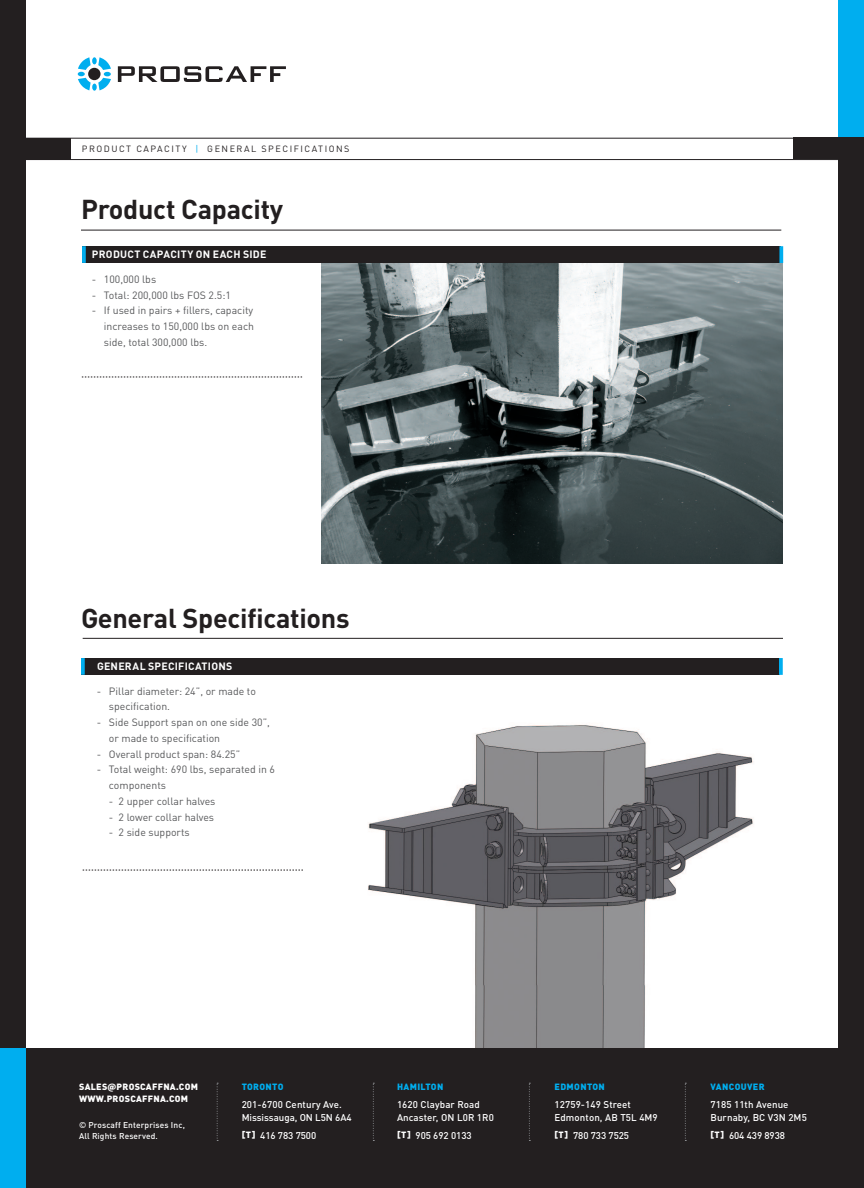
<style>
.page{position:relative;width:864px;height:1188px;background:#fff}
.page>*{position:absolute;margin:0;border:0;box-sizing:border-box;transform-origin:0 0}
.t1{font:700 27px "DIN Pro";letter-spacing:-.01em;color:#231f20}
.t2{font:10.5px/15.8px "DIN Pro";color:#57585a}
.t3{font:700 10.5px "DIN Pro";letter-spacing:.025em;color:#fff}
.t4{font:500 9.75px/13.5px "DIN Pro";letter-spacing:.01em;color:#fff}
.t5{font:900 9px/12.8px "DIN Pro";letter-spacing:.03em;color:#fff}
.t6{font:9px "DIN Pro";letter-spacing:.17em;color:#231f20}
.t7{font:900 9px "DIN Pro";letter-spacing:.04em;color:#00aeef}
.t8{font:500 8.4px/11.4px "DIN Pro";letter-spacing:.015em;color:#fff}
.s1{color:#00aeef}
.s2{font-weight:900;font-size:9px}
</style>
<div class="page">
<img style="left:321px;top:263px;width:462px;height:301px">
<img style="left:368px;top:725px;width:385px;height:323px">
<div style="left:0;top:138px;width:843px;height:22px;border:1px solid #231f20"></div>
<div style="left:0;top:138px;width:70px;height:22px;background:#231f20"></div>
<div style="left:794px;top:137px;width:70px;height:22px;background:#231f20"></div>
<div style="left:20px;top:1048px;width:824px;height:140px;background:#231f20"></div>
<div style="left:0;top:0;width:26px;height:1048px;background:#231f20"></div>
<div style="left:0;top:1048px;width:26px;height:140px;background:#00aeef"></div>
<div style="left:838px;top:136px;width:26px;height:1052px;background:#231f20"></div>
<div style="left:838px;top:0;width:26px;height:136px;background:#00aeef"></div>
<hr style="left:83px;top:638px;width:700px;height:1px;background:#231f20">
<svg style="left:83px;top:870px;width:220px;height:1px"></svg>
<div style="left:82px;top:658px;width:698px;height:17px;background:#231f20"></div>
<svg style="left:81px;top:658px;width:4px;height:17px"></svg>
<svg style="left:779px;top:658px;width:4px;height:17px"></svg>
<hr style="left:81px;top:230px;width:700px;height:1px;background:#231f20">
<div style="left:83px;top:246px;width:698px;height:17px;background:#231f20"></div>
<svg style="left:82px;top:246px;width:4px;height:17px"></svg>
<svg style="left:779px;top:246px;width:4px;height:17px"></svg>
<svg style="left:78px;top:57px;width:33px;height:34px"></svg>
<div style="left:88px;top:68px;width:13px;height:12px;background:#231f20;border-radius:50%"></div>
<svg style="left:118px;top:66px;width:168px;height:16px"></svg>
<svg style="left:82px;top:377px;width:220px;height:1px"></svg>
<svg style="left:217px;top:1083px;width:1px;height:58px"></svg>
<svg style="left:373px;top:1083px;width:1px;height:58px"></svg>
<svg style="left:529px;top:1083px;width:1px;height:58px"></svg>
<svg style="left:685px;top:1083px;width:1px;height:58px"></svg>
<p class="t6" style="left:82px;top:142px;width:269px">product capacity <span class="s1">|</span> general specifications</p>
<h1 class="t1" style="left:81px;top:191px;width:204px">PRODUCT CAPACITY</h1>
<p class="t3" style="left:92px;top:247px;width:176px">PRODUCT CAPACITY ON EACH SI DE</p>
<p class="t2" style="left:92px;top:271px;width:66px">- 100,000 lbs</p>
<p class="t2" style="left:92px;top:287px;width:102px">- Total: 200,000 lbs FOS</p>
<p class="t2" style="left:209px;top:287px;width:24px">2.5:1</p>
<p class="t2" style="left:104px;top:302px;width:152px;text-align:justify;text-indent:-12px">- If used in pairs + fillers, capacity increases to 150,000 lbs on each side, total 300,000 lbs.</p>
<h1 class="t1" style="left:81px;top:599px;width:270px">GENERAL SPECIFICATIONS</h1>
<p class="t3" style="left:97px;top:659px;width:137px">GENERAL SPECI FICATIONS</p>
<p class="t2" style="left:109px;top:683px;width:149px;text-indent:-12px">- Pillar diameter: 24”, or made to specification.</p>
<p class="t2" style="left:109px;top:714px;width:163px;text-indent:-12px">- Side Support span on one side 30”, or made to specification</p>
<p class="t2" style="left:97px;top:746px;width:145px">- Overall product span: 84.25”</p>
<p class="t2" style="left:109px;top:761px;width:168px;text-indent:-12px">- Total weight: 690 lbs, separated in 6 components</p>
<p class="t2" style="left:109px;top:793px;width:108px">- 2 upper collar halves</p>
<p class="t2" style="left:109px;top:809px;width:107px">- 2 lower collar halves</p>
<p class="t2" style="left:109px;top:824px;width:82px">- 2 side supports</p>
<p class="t5" style="left:79px;top:1080px;width:120px">SALES@PROSCAFFNA.COM<br>WWW.PROSCAFFNA.COM</p>
<p class="t8" style="left:79px;top:1119px;width:107px">© Proscaff Enterprises Inc,<br>All Rights Reserved.</p>
<p class="t7" style="left:242px;top:1081px;width:43px">TORONTO</p>
<p class="t4" style="left:242px;top:1097px;width:111px">201-6700 Century Ave.<br>Mississauga, ON L5N 6A4</p>
<p class="t4" style="left:242px;top:1128px;width:76px"><span class="s2">[T]</span> 416 783 7500</p>
<p class="t7" style="left:397px;top:1081px;width:48px">HAMILTON</p>
<p class="t4" style="left:397px;top:1097px;width:98px">1620 Claybar Road<br>Ancaster, ON L0R 1R0</p>
<p class="t4" style="left:397px;top:1128px;width:76px"><span class="s2">[T]</span> 905 692 0133</p>
<p class="t7" style="left:555px;top:1081px;width:52px">EDMONTON</p>
<p class="t4" style="left:555px;top:1097px;width:105px">12759-149 Street<br>Edmonton, AB T5L 4M9</p>
<p class="t4" style="left:555px;top:1128px;width:76px"><span class="s2">[T]</span> 780 733 7525</p>
<p class="t7" style="left:711px;top:1081px;width:13px">VANCO</p>
<p class="t7" style="left:741px;top:1081px;width:19px">UVER</p>
<p class="t4" style="left:710px;top:1097px;width:98px">7185 11th Avenue<br>Burnaby, BC V3N 2M5</p>
<p class="t4" style="left:710px;top:1128px;width:76px"><span class="s2">[T]</span> 604 439 8938</p>
</div>
